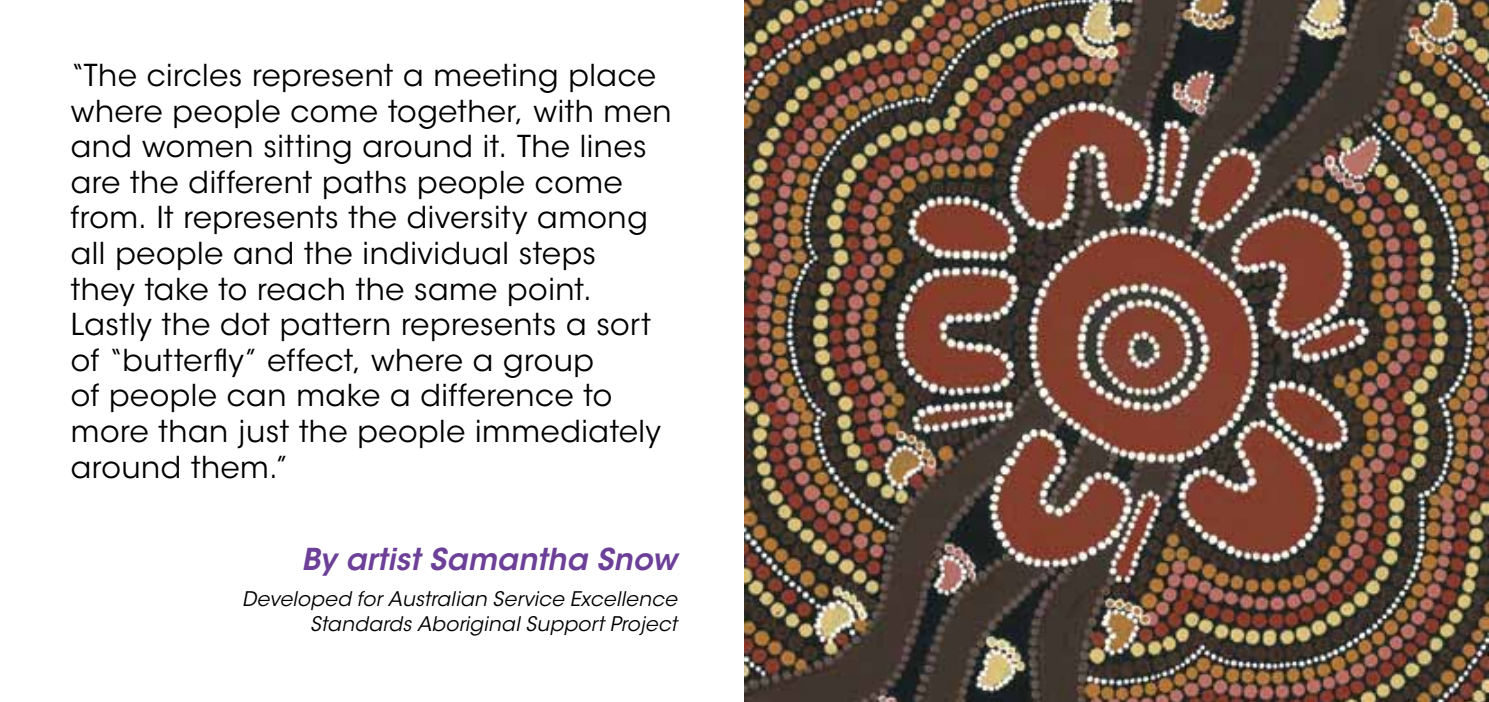
<style>
.page{position:relative;width:1489px;height:702px;background:#fff}
.page>*{position:absolute;margin:0;border:0;box-sizing:border-box;transform-origin:0 0}
.t1{font:30px/35.5px "ITC Avant Garde Std";letter-spacing:.02em;color:#000}
.t2{font:italic 600 30px "ITC Avant Garde Std";letter-spacing:.005em;color:#6c3f98}
.t3{font:italic 20px/25.5px "ITC Avant Garde Std";letter-spacing:.015em;color:#000;text-align:right}
</style>
<div class="page">
<img style="left:744px;top:0;width:744px;height:702px">
<p class="t1" style="left:71px;top:58px;width:602px">“The circles represent a meeting place where people come together, with men and women sitting around it. The lines are the different paths people come from. It represents the diversity among all people and the individual steps<br>they take to reach the same point.<br>Lastly the dot pattern represents a sort of “butterfly” effect, where a group<br>of people can make a difference to more than just the people immediately around them.”</p>
<p class="t2" style="left:301px;top:540px;width:377px">By artist Samantha Snow</p>
<p class="t3" style="left:242px;top:586px;width:436px">Developed for Australian Service Excellence<br>Standards Aboriginal Support Project</p>
</div>
